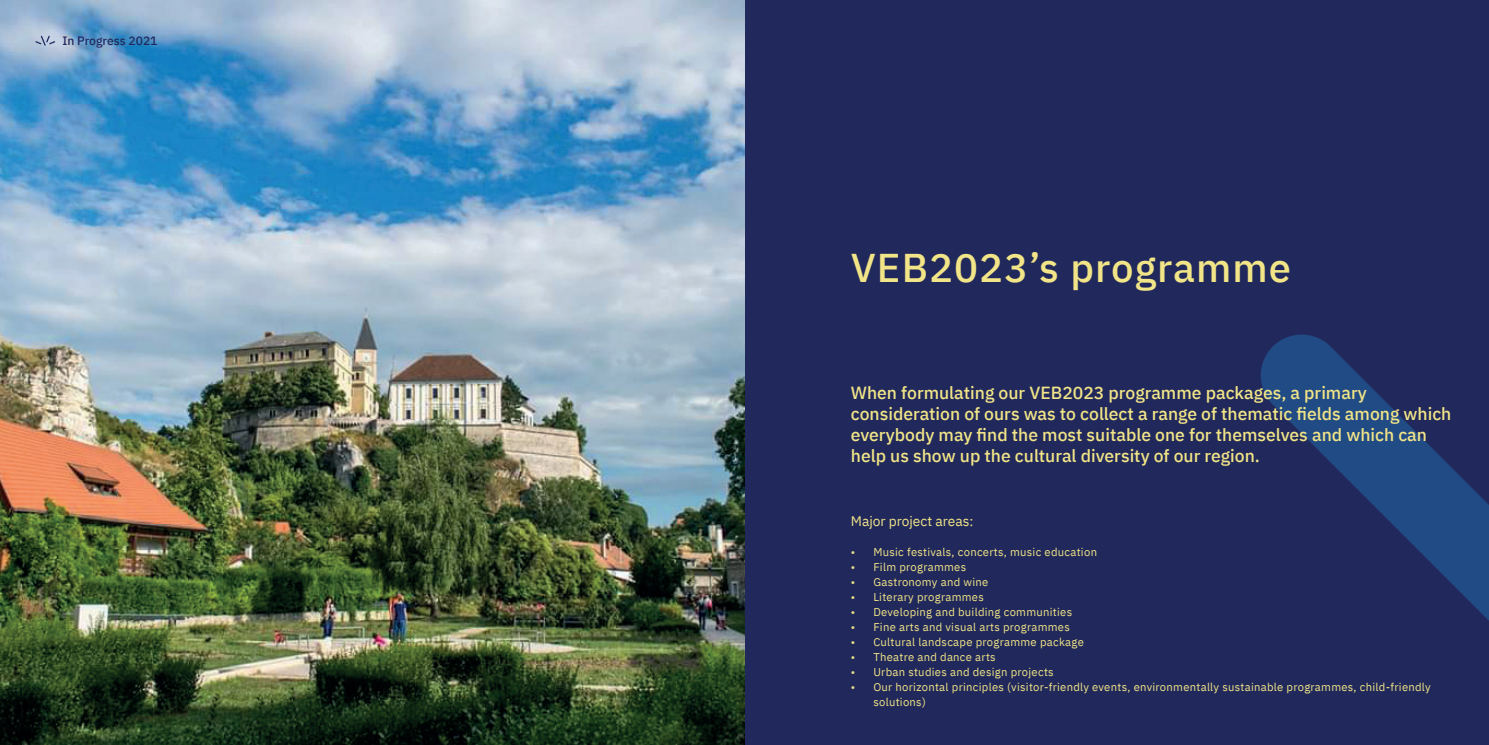
<style>
.page{position:relative;width:1489px;height:745px;background:#fff}
.page>*{position:absolute;margin:0;border:0;box-sizing:border-box;transform-origin:0 0}
.t1{font:500 40px "IBM Plex Sans";letter-spacing:.025em;color:#f2e587}
.t2{font:500 17.5px/21px "IBM Plex Sans";color:#f2e587}
.t3{font:13.75px "IBM Plex Sans";color:#f2e587}
.t4{font:500 12.12px "IBM Plex Sans";color:#21295c}
.t5{font:11.25px/15px "IBM Plex Sans";letter-spacing:.025em;color:#f2e587}
.s1{color:#eee589}
</style>
<div class="page">
<div style="left:744px;top:0;width:744px;height:744px;background:#21295c"></div>
<svg style="left:1256px;top:330px;width:232px;height:346px;fill:#21295c"></svg>
<img style="left:0;top:0;width:744px;height:744px">
<svg style="left:35px;top:36px;width:20px;height:10px"></svg>
<p class="t4" style="left:62px;top:31px;width:97px">In Progress 2021</p>
<h1 class="t1" style="left:850px;top:237px;width:441px">VEB2023’s programme</h1>
<p class="t2" style="left:850px;top:380px;width:602px">When formulating our VEB2023 programme packages, a primary consideration of ours was to collect a range of thematic fields among which everybody may find the most suitable one for themselves and which can help us show up the cultural diversity of our region.</p>
<p class="t3" style="left:850px;top:510px;width:124px">Major project areas:</p>
<p class="t5" style="left:850px;top:543px;width:248px"><span class="s1">•</span> Music festivals, concerts, music education</p>
<p class="t5" style="left:850px;top:558px;width:117px"><span class="s1">•</span> Film programmes</p>
<p class="t5" style="left:850px;top:573px;width:139px"><span class="s1">•</span> Gastronomy and wine</p>
<p class="t5" style="left:850px;top:588px;width:134px"><span class="s1">•</span> Literary programmes</p>
<p class="t5" style="left:850px;top:603px;width:223px"><span class="s1">•</span> Developing and building communities</p>
<p class="t5" style="left:850px;top:618px;width:220px"><span class="s1">•</span> Fine arts and visual arts programmes</p>
<p class="t5" style="left:850px;top:633px;width:234px"><span class="s1">•</span> Cultural landscape programme package</p>
<p class="t5" style="left:850px;top:648px;width:146px"><span class="s1">•</span> Theatre and dance arts</p>
<p class="t5" style="left:850px;top:663px;width:204px"><span class="s1">•</span> Urban studies and design projects</p>
<p class="t5" style="left:873px;top:678px;width:559px;text-indent:-22px"><span class="s1">•</span> Our horizontal principles (visitor-friendly events, environmentally sustainable programmes, child-friendly solutions)</p>
</div>
